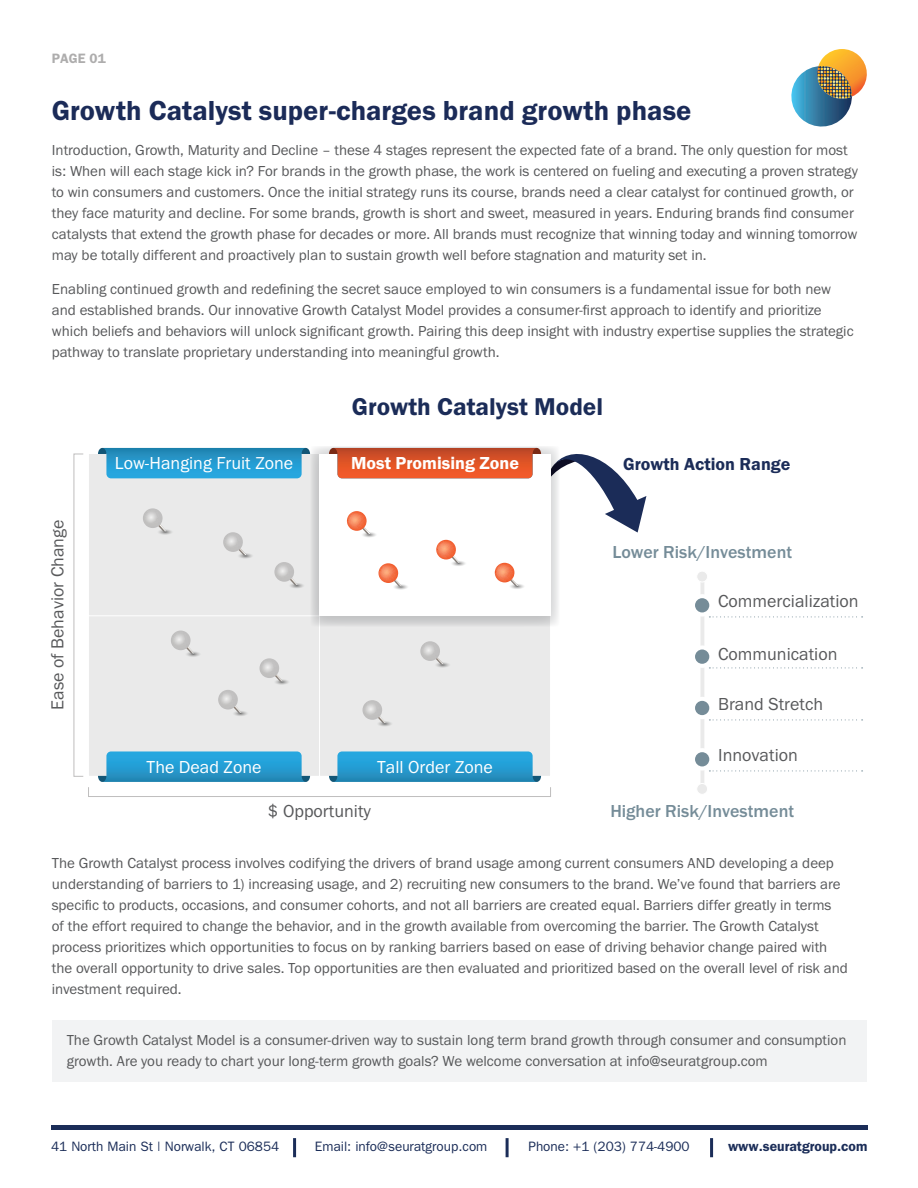
<style>
.page{position:relative;width:918px;height:1188px;background:#fff}
.page>*{position:absolute;margin:0;border:0;box-sizing:border-box;transform-origin:0 0}
.t1{font:28.5px "Franklin Gothic URW Dem";color:#1b2b58}
.t2{font:25.2px "Franklin Gothic URW Dem";color:#1b2c58}
.t3{font:18px "Franklin Gothic URW Boo";color:#58595b}
.t4{font:18px "Franklin Gothic URW Boo";color:#fff}
.t5{font:500 18px "Franklin Gothic URW";color:#758c98}
.t6{font:18px "Franklin Gothic URW Dem";color:#fff}
.t7{font:18px "Franklin Gothic URW Dem";color:#1b2c58}
.t8{font:15px/21px "Franklin Gothic URW Boo";color:#57585a}
.t9{font:600 13.8px "Franklin Gothic S Si";color:#1b2d58}
.t10{font:13.5px "Franklin Gothic S Si";color:#1b2d58}
.t11{font:600 13.5px "Franklin Gothic S Si";color:#aeadad}
</style>
<div class="page">
<div style="left:51px;top:1125px;width:816px;height:5px;background:#1b2d58"></div>
<hr style="left:293px;top:1138px;width:3px;height:19px;background:#1b2d58">
<hr style="left:506px;top:1138px;width:3px;height:19px;background:#1b2d58">
<hr style="left:710px;top:1138px;width:3px;height:19px;background:#1b2d58">
<svg style="left:791px;top:49px;width:76px;height:78px"></svg>
<div style="left:52px;top:1021px;width:814px;height:61px;background:#f2f3f4"></div>
<div style="left:89px;top:615px;width:231px;height:161px;background:#eaeaea"></div>
<svg style="left:98px;top:751px;width:212px;height:31px;background:#34a0d0"></svg>
<div style="left:320px;top:615px;width:231px;height:161px;background:#eaeaea"></div>
<svg style="left:329px;top:751px;width:212px;height:31px;background:#34a0d0"></svg>
<div style="left:89px;top:454px;width:231px;height:162px;background:#eaeaea"></div>
<svg style="left:98px;top:448px;width:212px;height:30px;background:#309dce"></svg>
<div style="left:88px;top:454px;width:232px;height:162px;border:1px solid #fff"></div>
<div style="left:73px;top:454px;width:11px;height:323px;border:1px solid #bfbebe"></div>
<div style="left:88px;top:787px;width:463px;height:10px;border:1px solid #bfbebe"></div>
<svg style="left:310px;top:447px;width:248px;height:180px"></svg>
<div style="left:320px;top:454px;width:231px;height:162px;background:#fff"></div>
<svg style="left:420px;top:641px;width:29px;height:27px"></svg>
<svg style="left:362px;top:700px;width:30px;height:26px"></svg>
<svg style="left:260px;top:658px;width:29px;height:27px"></svg>
<svg style="left:218px;top:690px;width:29px;height:26px"></svg>
<svg style="left:171px;top:631px;width:29px;height:26px"></svg>
<svg style="left:274px;top:562px;width:30px;height:26px"></svg>
<svg style="left:223px;top:532px;width:29px;height:27px"></svg>
<svg style="left:143px;top:508px;width:29px;height:27px"></svg>
<svg style="left:329px;top:446px;width:317px;height:144px"></svg>
<div style="left:700px;top:577px;width:5px;height:209px;background:#eaeaea"></div>
<div style="left:700px;top:577px;width:5px;height:209px;border:1px solid #fff"></div>
<svg style="left:695px;top:748px;width:168px;height:23px"></svg>
<svg style="left:695px;top:697px;width:168px;height:23px"></svg>
<svg style="left:695px;top:645px;width:168px;height:23px"></svg>
<svg style="left:695px;top:594px;width:168px;height:23px"></svg>
<div style="left:697px;top:571px;width:11px;height:11px;background:#eaeaea;border-radius:50%"></div>
<div style="left:696px;top:571px;width:12px;height:11px;border:1px solid #fff;border-radius:50%"></div>
<div style="left:697px;top:783px;width:11px;height:11px;background:#eaeaea;border-radius:50%"></div>
<div style="left:696px;top:783px;width:12px;height:12px;border:1px solid #fff;border-radius:50%"></div>
<p class="t11" style="left:52px;top:50px;width:55px">PAGE 01</p>
<h1 class="t1" style="left:52px;top:93px;width:641px">Growth Catalyst super-charges brand growth phase</h1>
<p class="t8" style="left:52px;top:139px;width:808px">Introduction, Growth, Maturity and Decline – these 4 stages represent the expected fate of a brand. The only question for most is: When will each stage kick in? For brands in the growth phase, the work is centered on fueling and executing a proven strategy to win consumers and customers. Once the initial strategy runs its course, brands need a clear catalyst for continued growth, or they face maturity and decline. For some brands, growth is short and sweet, measured in years. Enduring brands find consumer catalysts that extend the growth phase for decades or more. All brands must recognize that winning today and winning tomorrow may be totally different and proactively plan to sustain growth well before stagnation and maturity set in.</p>
<p class="t8" style="left:52px;top:279px;width:803px">Enabling continued growth and redefining the secret sauce employed to win consumers is a fundamental issue for both new and established brands. Our innovative Growth Catalyst Model provides a consumer-first approach to identify and prioritize which beliefs and behaviors will unlock significant growth. Pairing this deep insight with industry expertise supplies the strategic pathway to translate proprietary understanding into meaningful growth.</p>
<p class="t3" style="left:46px;top:710px;width:191px;rotate:-90deg">Ease of Behavior Change</p>
<p class="t4" style="left:115px;top:452px;width:180px">Low-Hanging Fruit Zone</p>
<h2 class="t2" style="left:352px;top:391px;width:253px">Growth Catalyst Model</h2>
<p class="t6" style="left:351px;top:452px;width:169px">Most Promising Zone</p>
<p class="t7" style="left:623px;top:453px;width:169px">Growth Action Range</p>
<p class="t4" style="left:147px;top:755px;width:116px">The Dead Zone</p>
<p class="t4" style="left:377px;top:755px;width:117px">Tall Order Zone</p>
<p class="t3" style="left:268px;top:800px;width:105px">$ Opportunity</p>
<p class="t5" style="left:612px;top:541px;width:181px">Lower Risk/Investment</p>
<p class="t3" style="left:718px;top:590px;width:142px">Commercialization</p>
<p class="t3" style="left:718px;top:643px;width:121px">Communication</p>
<p class="t3" style="left:718px;top:693px;width:106px">Brand Stretch</p>
<p class="t3" style="left:718px;top:744px;width:81px">Innovation</p>
<p class="t5" style="left:610px;top:800px;width:185px">Higher Risk/Investment</p>
<p class="t8" style="left:52px;top:852px;width:798px">The Growth Catalyst process involves codifying the drivers of brand usage among current consumers AND developing a deep understanding of barriers to 1) increasing usage, and 2) recruiting new consumers to the brand. We’ve found that barriers are specific to products, occasions, and consumer cohorts, and not all barriers are created equal. Barriers differ greatly in terms<br>of the effort required to change the behavior, and in the growth available from overcoming the barrier. The Growth Catalyst process prioritizes which opportunities to focus on by ranking barriers based on ease of driving behavior change paired with the overall opportunity to drive sales. Top opportunities are then evaluated and prioritized based on the overall level of risk and investment required.</p>
<p class="t8" style="left:67px;top:1030px;width:781px">The Growth Catalyst Model is a consumer-driven way to sustain long term brand growth through consumer and consumption growth. Are you ready to chart your long-term growth goals? We welcome conversation at info@seuratgroup.com</p>
<p class="t10" style="left:51px;top:1139px;width:230px">41 North Main St | Norwalk, CT 06854</p>
<p class="t10" style="left:315px;top:1139px;width:174px">Email: info@seuratgroup.com</p>
<p class="t10" style="left:528px;top:1139px;width:163px">Phone: +1 (203) 774-4900</p>
<p class="t9" style="left:728px;top:1138px;width:141px">www.seuratgroup.com</p>
</div>
